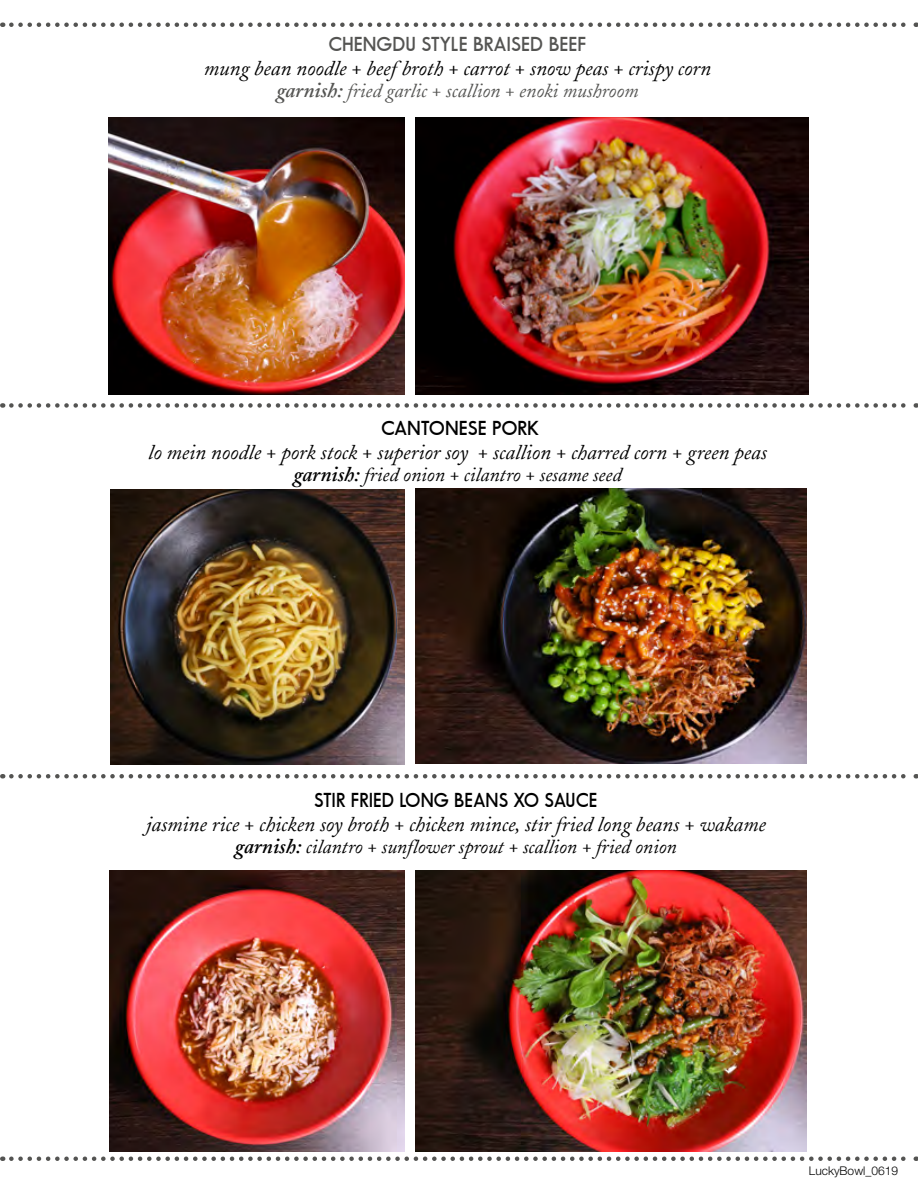
<style>
.page{position:relative;width:918px;height:1188px;background:#fff}
.page>*{position:absolute;margin:0;border:0;box-sizing:border-box;transform-origin:0 0}
.t1{font:italic 21px "Adobe Caslon";color:#000}
.t2{font:italic 19.65px "Adobe Caslon";color:#000}
.t3{font:italic 19.65px "Adobe Caslon";color:#545452}
.t4{font:600 19.65px "Bougan S Si";color:#000;scale:.95 1}
.t5{font:600 19.65px "Bougan S Si";color:#545452}
.t6{font:600 19.65px "Bougan S Si";color:#000}
.t7{font:300 12px "Helvetica Neue LT Pro";color:#000}
.s1{font-weight:600;font-size:21px}
</style>
<div class="page">
<img style="left:108px;top:118px;width:297px;height:277px">
<img style="left:416px;top:118px;width:392px;height:277px">
<img style="left:110px;top:489px;width:295px;height:275px">
<img style="left:416px;top:489px;width:391px;height:275px">
<img style="left:109px;top:871px;width:296px;height:280px">
<img style="left:416px;top:871px;width:391px;height:280px">
<svg style="left:11px;top:403px;width:906px;height:5px"></svg>
<svg style="left:11px;top:22px;width:906px;height:5px"></svg>
<svg style="left:11px;top:774px;width:906px;height:4px"></svg>
<svg style="left:11px;top:1156px;width:906px;height:5px"></svg>
<p class="t5" style="left:328px;top:33px;width:260px">CHENGDU STYLE BRAISED BEEF</p>
<p class="t1" style="left:204px;top:56px;width:509px">mung bean noodle + beef broth + carrot + snow peas + crispy corn</p>
<p class="t3" style="left:276px;top:80px;width:364px"><span class="s1">garnish:</span> fried garlic + scallion + enoki mushroom</p>
<p class="t6" style="left:381px;top:417px;width:160px">CANTONESE PORK</p>
<p class="t1" style="left:148px;top:440px;width:620px">lo mein noodle + pork stock + superior soy + scallion + charred corn + green peas</p>
<p class="t2" style="left:293px;top:464px;width:330px"><span class="s1">garnish:</span> fried onion + cilantro + sesame seed</p>
<p class="t4" style="left:314px;top:789px;width:300px">STIR FRIED LONG BEANS XO SAUCE</p>
<p class="t1" style="left:146px;top:812px;width:621px">jasmine rice + chicken soy broth + chicken mince, stir fried long beans + wakame</p>
<p class="t2" style="left:235px;top:836px;width:443px"><span class="s1">garnish:</span> cilantro + sunflower sprout + scallion + fried onion</p>
<p class="t7" style="left:809px;top:1163px;width:91px">LuckyBowl_0619</p>
</div>
